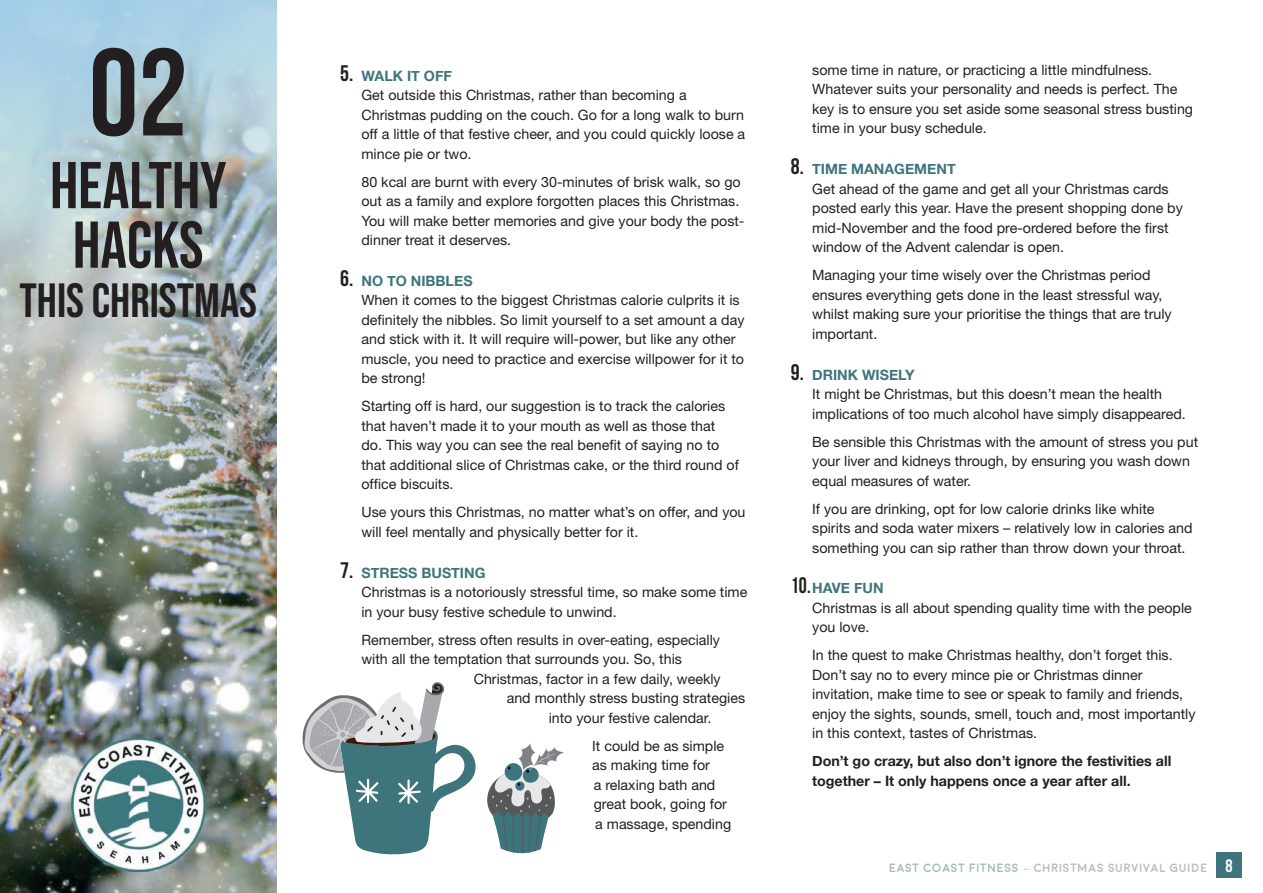
<style>
.page{position:relative;width:1263px;height:893px;background:#fff}
.page>*{position:absolute;margin:0;border:0;box-sizing:border-box;transform-origin:0 0}
.t1{font:700 123.9px "Bebas Neue";color:#231f20}
.t2{font:700 66px "Bebas Neue";color:#231f20}
.t3{font:66px "Bebas Neue";color:#231f20}
.t4{font:48px "Bebas Neue";color:#231f20}
.t5{font:14.25px/19.5px "Helvetica Neue";color:#231f20}
.t6{font:700 14.25px/19.5px "Helvetica Neue";color:#231f20}
.t7{font:700 12px "Moon";letter-spacing:.05em;color:#bcbdc0}
.s1{font-family:"Bebas Neue";font-weight:700;font-size:22.5px}
.s2{font-weight:700;color:#3e757c}
.s3{color:#a8b9bd}
.s4{font-family:"Bebas Neue";font-size:18px;color:#fff}
</style>
<div class="page">
<img style="left:0;top:0;width:276px;height:893px">
<div style="left:1216px;top:852px;width:26px;height:26px;background:#3e757c"></div>
<img style="left:71px;top:737px;width:134px;height:135px">
<svg style="left:302px;top:682px;width:262px;height:172px"></svg>
<h1 class="t1" style="left:89px;top:25px;width:100px">02</h1>
<h2 class="t2" style="left:50px;top:149px;width:178px">HEALTHY</h2>
<h2 class="t3" style="left:73px;top:208px;width:132px">HACKS</h2>
<h3 class="t4" style="left:19px;top:273px;width:239px">THIS CHRISTMAS</h3>
<p class="t5" style="left:361px;top:66px;width:385px;text-indent:-21px"><span class="s1">5.</span> <span class="s2">WALK IT OFF<br></span>Get outside this Christmas, rather than becoming a Christmas pudding on the couch. Go for a long walk to burn off a little of that festive cheer, and you could quickly loose a mince pie or two.</p>
<p class="t5" style="left:361px;top:172px;width:385px">80 kcal are burnt with every 30-minutes of brisk walk, so go out as a family and explore forgotten places this Christmas.<br>You will make better memories and give your body the post&shy;dinner treat it deserves.</p>
<p class="t5" style="left:361px;top:271px;width:384px;text-indent:-21px"><span class="s1">6.</span> <span class="s2">NO TO NIBBLES<br></span>When it comes to the biggest Christmas calorie culprits it is definitely the nibbles. So limit yourself to a set amount a day and stick with it. It will require will-power, but like any other muscle, you need to practice and exercise willpower for it to be strong!</p>
<p class="t5" style="left:361px;top:396px;width:379px">Starting off is hard, our suggestion is to track the calories that haven’t made it to your mouth as well as those that do. This way you can see the real benefit of saying no to that additional slice of Christmas cake, or the third round of office biscuits.</p>
<p class="t5" style="left:361px;top:502px;width:386px">Use yours this Christmas, no matter what’s on offer, and you will feel mentally and physically better for it.</p>
<p class="t5" style="left:361px;top:563px;width:387px;text-indent:-21px"><span class="s1">7.</span> <span class="s2">STRESS BUSTING<br></span>Christmas is a notoriously stressful time, so make some time in your busy festive schedule to unwind.</p>
<p class="t5" style="left:361px;top:630px;width:360px">Remember, stress often results in over-eating, especially</p>
<p class="t5" style="left:361px;top:649px;width:322px">with all the temptation that surrounds you. So, this</p>
<p class="t5" style="left:474px;top:669px;width:248px">Christmas, factor in a few daily, weekly</p>
<p class="t5" style="left:507px;top:688px;width:240px">and monthly stress busting strategies</p>
<p class="t5" style="left:549px;top:708px;width:164px">into your festive calendar.</p>
<p class="t5" style="left:592px;top:736px;width:140px">It could be as simple as making time for<br>a relaxing bath and great book, going for a massage, spending</p>
<p class="t5" style="left:812px;top:60px;width:382px">some time in nature, or practicing a little mindfulness.<br>Whatever suits your personality and needs is perfect. The key is to ensure you set aside some seasonal stress busting time in your busy schedule.</p>
<p class="t5" style="left:812px;top:159px;width:372px;text-indent:-21px"><span class="s1">8.</span> <span class="s2">TIME MANAGEMENT<br></span>Get ahead of the game and get all your Christmas cards posted early this year. Have the present shopping done by mid-November and the food pre-ordered before the first window of the Advent calendar is open.</p>
<p class="t5" style="left:812px;top:265px;width:361px">Managing your time wisely over the Christmas period ensures everything gets done in the least stressful way, whilst making sure your prioritise the things that are truly important.</p>
<p class="t5" style="left:812px;top:365px;width:375px;text-indent:-21px"><span class="s1">9.</span> <span class="s2">DRINK WISELY<br></span>It might be Christmas, but this doesn’t mean the health implications of too much alcohol have simply disappeared.</p>
<p class="t5" style="left:812px;top:432px;width:387px">Be sensible this Christmas with the amount of stress you put your liver and kidneys through, by ensuring you wash down equal measures of water.</p>
<p class="t5" style="left:812px;top:499px;width:382px">If you are drinking, opt for low calorie drinks like white spirits and soda water mixers – relatively low in calories and something you can sip rather than throw down your throat.</p>
<p class="t5" style="left:812px;top:578px;width:381px;text-indent:-21px"><span class="s1">10.</span><span class="s2">HAVE FUN<br></span>Christmas is all about spending quality time with the people you love.</p>
<p class="t5" style="left:812px;top:645px;width:385px">In the quest to make Christmas healthy, don’t forget this.<br>Don’t say no to every mince pie or Christmas dinner invitation, make time to see or speak to family and friends, enjoy the sights, sounds, smell, touch and, most importantly in this context, tastes of Christmas.</p>
<p class="t6" style="left:812px;top:752px;width:361px">Don’t go crazy, but also don’t ignore the festivities all together – It only happens once a year after all.</p>
<p class="t7" style="left:889px;top:862px;width:345px"><span class="s3">EAST COAST FITNESS</span> – CHRISTMAS SURVIVAL GUIDE <span class="s4">8</span></p>
</div>
